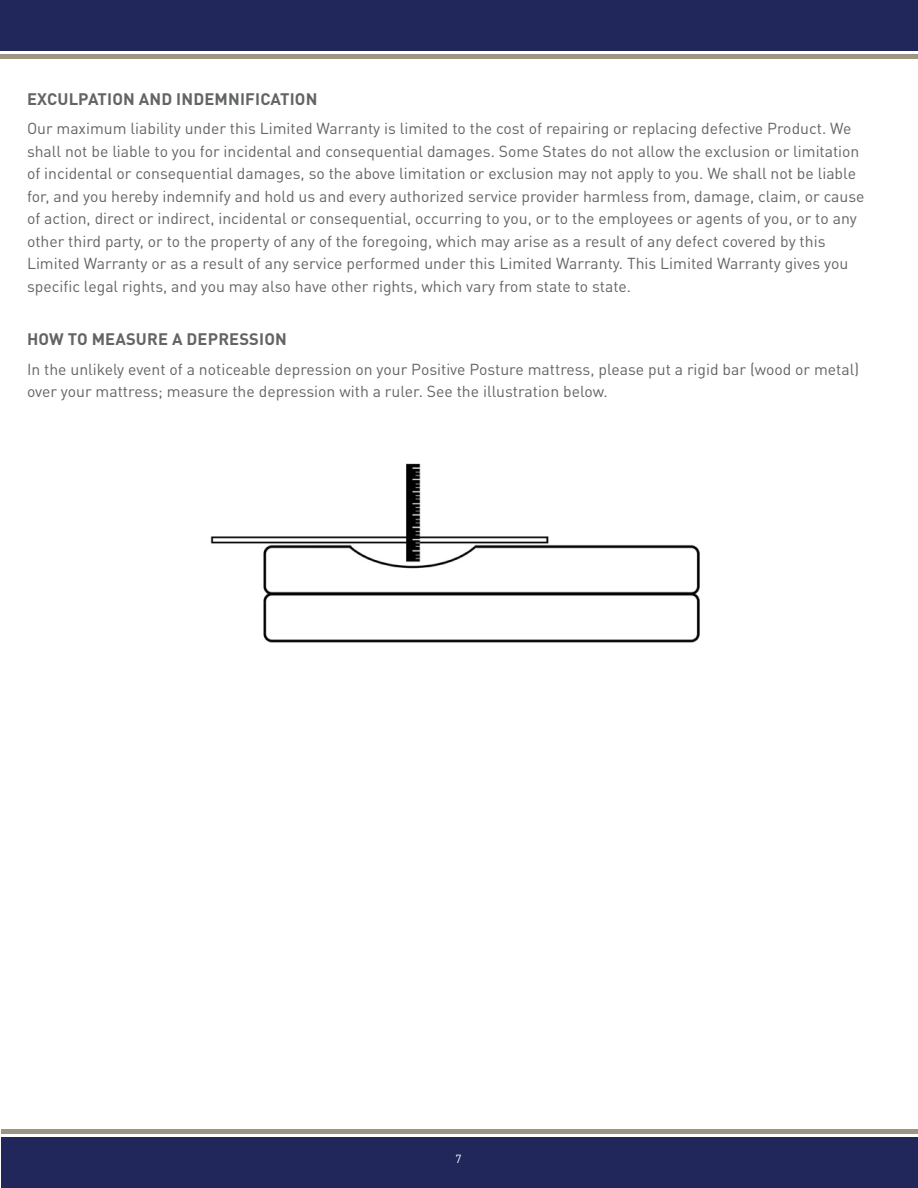
<style>
.page{position:relative;width:918px;height:1188px;background:#fff}
.page>*{position:absolute;margin:0;border:0;box-sizing:border-box;transform-origin:0 0}
.t1{font:700 16.5px "DINOT";letter-spacing:.01em;color:#636466}
.t2{font:15.75px/22.5px "DINOT";color:#636466}
.t3{font:11.7px "DINOT";color:#fff}
</style>
<div class="page">
<hr style="left:1px;top:1130px;width:917px;height:4px;background:#9d9483">
<div style="left:1px;top:1137px;width:917px;height:51px;background:#21275b"></div>
<img style="left:210px;top:463px;width:490px;height:180px">
<hr style="left:0;top:55px;width:918px;height:4px;background:#9d9483">
<div style="left:0;top:1px;width:918px;height:50px;background:#21275b"></div>
<p class="t1" style="left:27px;top:88px;width:292px">EXCULPATION AND INDEMNIFICATION</p>
<p class="t2" style="left:27px;top:117px;width:839px">Our maximum liability under this Limited Warranty is limited to the cost of repairing or replacing defective Product. We shall not be liable to you for incidental and consequential damages. Some States do not allow the exclusion or limitation of incidental or consequential damages, so the above limitation or exclusion may not apply to you. We shall not be liable for, and you hereby indemnify and hold us and every authorized service provider harmless from, damage, claim, or cause of action, direct or indirect, incidental or consequential, occurring to you, or to the employees or agents of you, or to any other third party, or to the property of any of the foregoing, which may arise as a result of any defect covered by this Limited Warranty or as a result of any service performed under this Limited Warranty. This Limited Warranty gives you specific legal rights, and you may also have other rights, which vary from state to state.</p>
<p class="t1" style="left:27px;top:329px;width:261px">HOW TO MEASURE A DEPRESSION</p>
<p class="t2" style="left:27px;top:357px;width:834px">In the unlikely event of a noticeable depression on your Positive Posture mattress, please put a rigid bar (wood or metal) over your mattress; measure the depression with a ruler. See the illustration below.</p>
<p class="t3" style="left:456px;top:1151px;width:8px">7</p>
</div>
